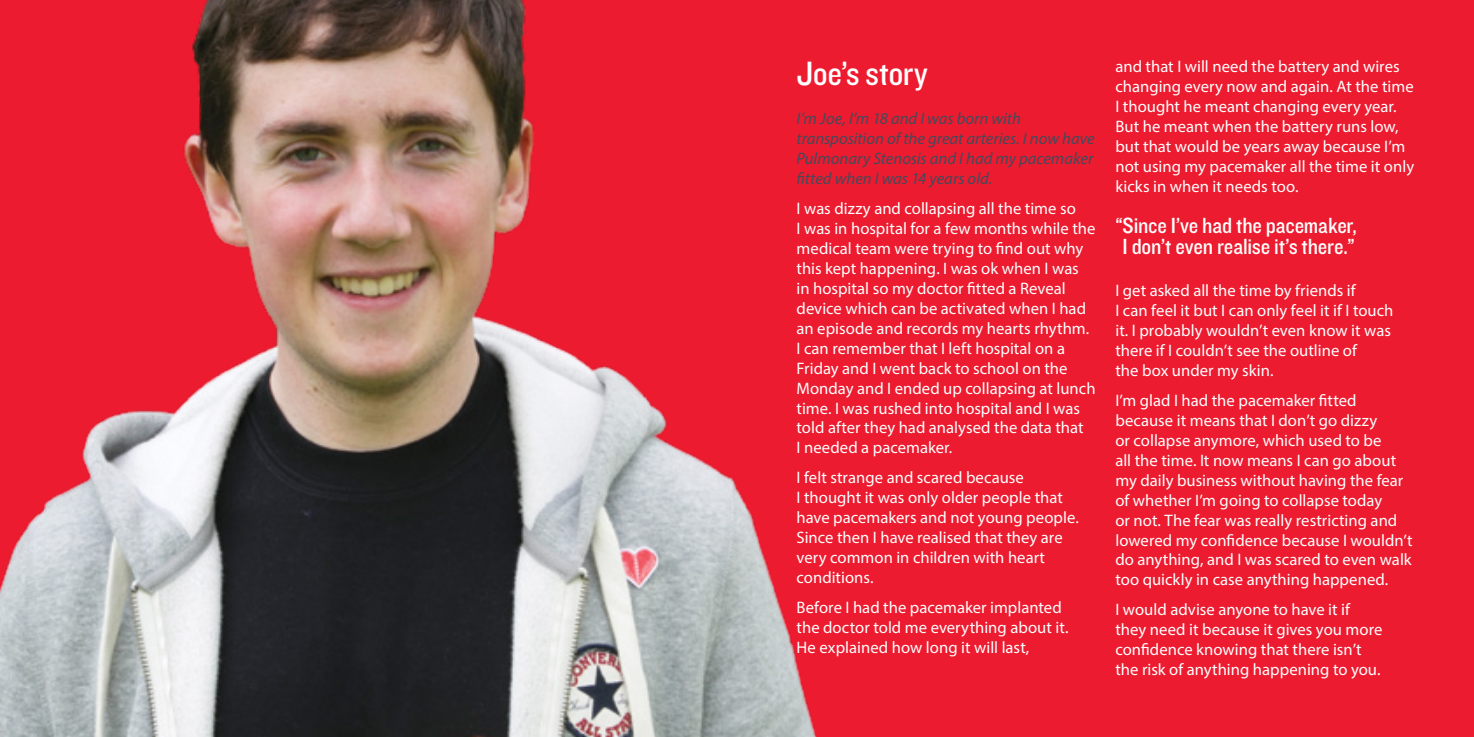
<style>
.page{position:relative;width:1474px;height:737px;background:#fff}
.page>*{position:absolute;margin:0;border:0;box-sizing:border-box;transform-origin:0 0}
.t1{font:35px "Knockout HTF30 Junior Welterwt";letter-spacing:-.015em;color:#fff}
.t2{font:22.75px/21px "Knockout HTF30 Junior Welterwt";letter-spacing:-.005em;color:#fff;text-align:center}
.t3{font:16.62px/19.9px "Myriad Pro";color:#fff}
.t4{font:italic 16.62px/19.9px "Myriad Pro";color:#414b5c}
</style>
<div class="page">
<div style="left:0;top:0;width:1473px;height:737px;background:#ed1b2f"></div>
<img style="left:0;top:0;width:817px;height:737px">
<h1 class="t1" style="left:796px;top:55px;width:133px">Joe’s story</h1>
<p class="t4" style="left:796px;top:108px;width:300px">I’m Joe, I’m 18 and I was born with transposition of the great arteries. I now have Pulmonary Stenosis and I had my pacemaker fitted when I was 14 years old.</p>
<p class="t3" style="left:796px;top:198px;width:300px">I was dizzy and collapsing all the time so<br>I was in hospital for a few months while the medical team were trying to find out why this kept happening. I was ok when I was in hospital so my doctor fitted a Reveal device which can be activated when I had an episode and records my hearts rhythm.<br>I can remember that I left hospital on a Friday and I went back to school on the Monday and I ended up collapsing at lunch time. I was rushed into hospital and I was told after they had analysed the data that<br>I needed a pacemaker.</p>
<p class="t3" style="left:796px;top:467px;width:284px">I felt strange and scared because<br>I thought it was only older people that have pacemakers and not young people.<br>Since then I have realised that they are very common in children with heart conditions.</p>
<p class="t3" style="left:796px;top:597px;width:273px">Before I had the pacemaker implanted the doctor told me everything about it.<br>He explained how long it will last,</p>
<p class="t3" style="left:1115px;top:56px;width:300px">and that I will need the battery and wires changing every now and again. At the time I thought he meant changing every year.<br>But he meant when the battery runs low, but that would be years away because I’m not using my pacemaker all the time it only kicks in when it needs too.</p>
<h2 class="t2" style="left:1115px;top:215px;width:243px">“Since I’ve had the pacemaker,<br>I don’t even realise it’s there.”</h2>
<p class="t3" style="left:1115px;top:280px;width:279px">I get asked all the time by friends if<br>I can feel it but I can only feel it if I touch it. I probably wouldn’t even know it was there if I couldn’t see the outline of<br>the box under my skin.</p>
<p class="t3" style="left:1115px;top:390px;width:299px">I’m glad I had the pacemaker fitted because it means that I don’t go dizzy<br>or collapse anymore, which used to be<br>all the time. It now means I can go about my daily business without having the fear of whether I’m going to collapse today<br>or not. The fear was really restricting and lowered my confidence because I wouldn’t do anything, and I was scared to even walk too quickly in case anything happened.</p>
<p class="t3" style="left:1115px;top:599px;width:268px">I would advise anyone to have it if they need it because it gives you more confidence knowing that there isn’t the risk of anything happening to you.</p>
</div>
